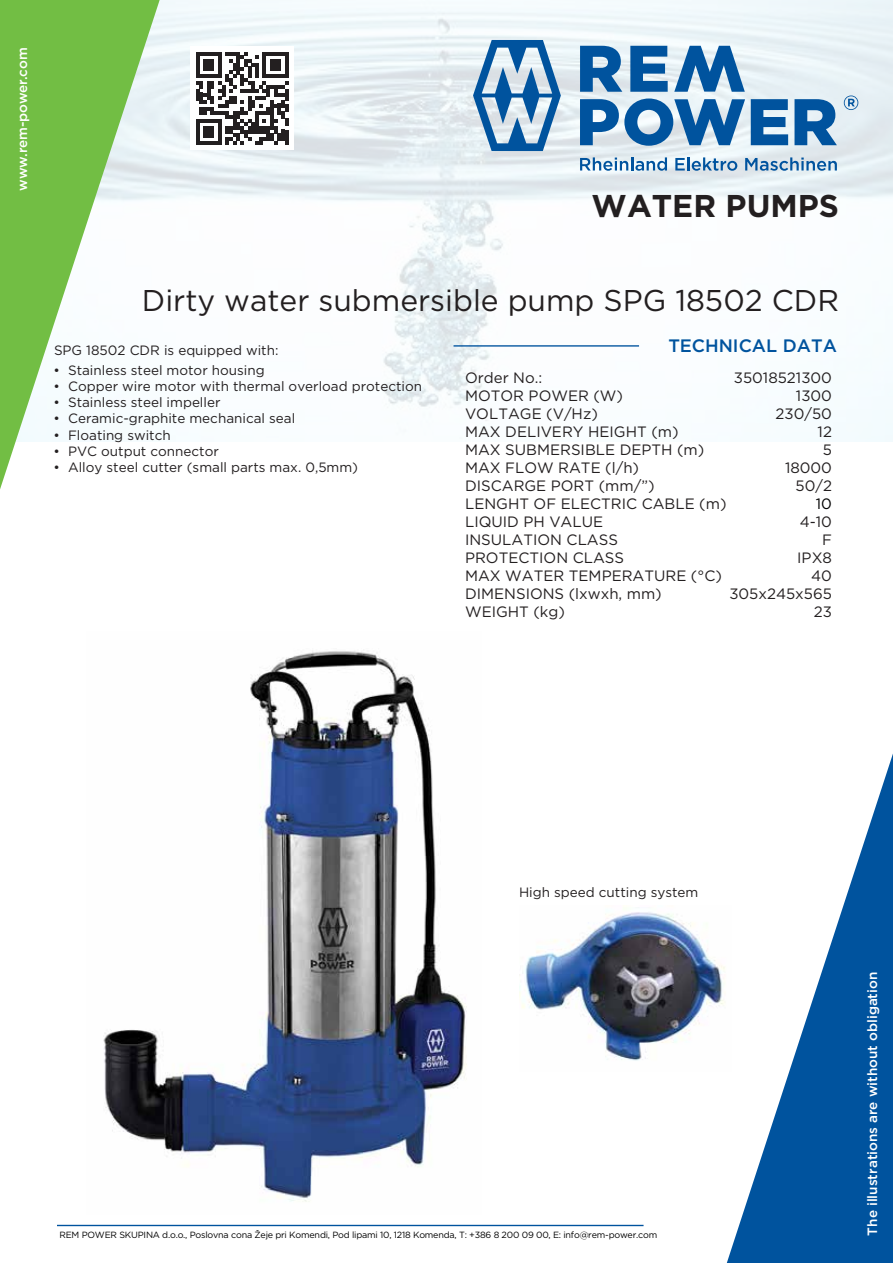
<style>
.page{position:relative;width:893px;height:1263px;background:#fff}
.page>*{position:absolute;margin:0;border:0;box-sizing:border-box;transform-origin:0 0}
.t1{font:700 31.5px "Gotham OT";color:#231f20}
.t2{font:30px "Gotham OT";color:#231f20}
.t3{font:500 18px "Gotham OT";color:#00539e}
.t4{font:15px/18px "Gotham OT";color:#231f20;text-align:right}
.t5{font:15px "Gotham OT";color:#000}
.t6{font:13.5px "Gotham OT";color:#231f20}
.t7{font:500 13.5px "Gotham OT";color:#fff}
.t8{font:9px "Gotham OT";letter-spacing:-.025em;color:#000}
</style>
<div class="page">
<img style="left:160px;top:0;width:733px;height:441px">
<svg style="left:727px;top:753px;width:166px;height:510px;fill:#00539e"></svg>
<svg style="left:0;top:0;width:160px;height:489px"></svg>
<hr style="left:453px;top:345px;width:186px;height:2px;background:#00539e">
<svg style="left:751px;top:99px;width:37px;height:46px;background:#3577b2"></svg>
<svg style="left:794px;top:99px;width:43px;height:46px;background:#407eb6"></svg>
<svg style="left:580px;top:99px;width:165px;height:47px;background:#6295c1"></svg>
<svg style="left:580px;top:157px;width:87px;height:14px"></svg>
<svg style="left:675px;top:157px;width:62px;height:14px"></svg>
<svg style="left:745px;top:157px;width:92px;height:14px"></svg>
<svg style="left:473px;top:40px;width:88px;height:111px;background:#87adce"></svg>
<svg style="left:674px;top:46px;width:71px;height:46px;background:#6497c3"></svg>
<svg style="left:630px;top:46px;width:38px;height:46px;background:#3879b3"></svg>
<svg style="left:580px;top:46px;width:42px;height:46px;background:#3c7bb3"></svg>
<svg style="left:844px;top:95px;width:14px;height:15px"></svg>
<div style="left:190px;top:47px;width:104px;height:103px;background:#fff"></div>
<svg style="left:196px;top:52px;width:92px;height:93px"></svg>
<hr style="left:285px;top:130px;width:3px;height:15px;background:#231f20">
<hr style="left:57px;top:1225px;width:587px;height:1px;background:#00539e">
<img style="left:103px;top:651px;width:364px;height:551px">
<img style="left:519px;top:905px;width:213px;height:167px">
<p class="t7" style="left:15px;top:191px;width:145px;rotate:-90deg">www.rem-power.com</p>
<h1 class="t1" style="left:592px;top:187px;width:249px">WATER PUMPS</h1>
<h2 class="t2" style="left:142px;top:284px;width:699px">Dirty water submersible pump SPG 18502 CDR</h2>
<p class="t6" style="left:54px;top:343px;width:226px">SPG 18502 CDR is equipped with:</p>
<p class="t3" style="left:668px;top:335px;width:170px">TECHNICAL DATA</p>
<p class="t6" style="left:54px;top:363px;width:213px">• Stainless steel motor housing</p>
<p class="t6" style="left:54px;top:379px;width:370px">• Copper wire motor with thermal overload protection</p>
<p class="t6" style="left:54px;top:395px;width:169px">• Stainless steel impeller</p>
<p class="t6" style="left:54px;top:411px;width:243px">• Ceramic-graphite mechanical seal</p>
<p class="t6" style="left:54px;top:427px;width:119px">• Floating switch</p>
<p class="t6" style="left:54px;top:444px;width:167px">• PVC output connector</p>
<p class="t6" style="left:54px;top:460px;width:306px">• Alloy steel cutter (small parts max. 0,5mm)</p>
<p class="t4" style="left:465px;top:369px;width:263px;text-align:left">Order No.:<br>MOTOR POWER (W)<br>VOLTAGE (V/Hz)<br>MAX DELIVERY HEIGHT (m)<br>MAX SUBMERSIBLE DEPTH (m)<br>MAX FLOW RATE (l/h)<br>DISCARGE PORT (mm/”)<br>LENGHT OF ELECTRIC CABLE (m)<br>LIQUID PH VALUE<br>INSULATION CLASS<br>PROTECTION CLASS<br>MAX WATER TEMPERATURE (°C)<br>DIMENSIONS (lxwxh, mm)<br>WEIGHT (kg)</p>
<p class="t4" style="left:734px;top:369px;width:100px">35018521300<br>1300<br>230/50<br>12<br>5<br>18000<br>50/2</p>
<p class="t5" style="left:816px;top:496px;width:18px">10</p>
<p class="t4" style="left:729px;top:513px;width:104px">4-10<br>F<br>IPX8<br>40<br>305x245x565<br>23</p>
<p class="t6" style="left:519px;top:885px;width:181px">High speed cutting system</p>
<p class="t8" style="left:60px;top:1230px;width:599px">REM POWER SKUPINA d.o.o., Poslovna cona Žeje pri Komendi, Pod lipami 10, 1218 Komenda, T: +386 8 200 09 00, E: info@rem-power.com</p>
<p class="t7" style="left:865px;top:1235px;width:265px;rotate:-90deg">The illustrations are without obligation</p>
</div>
